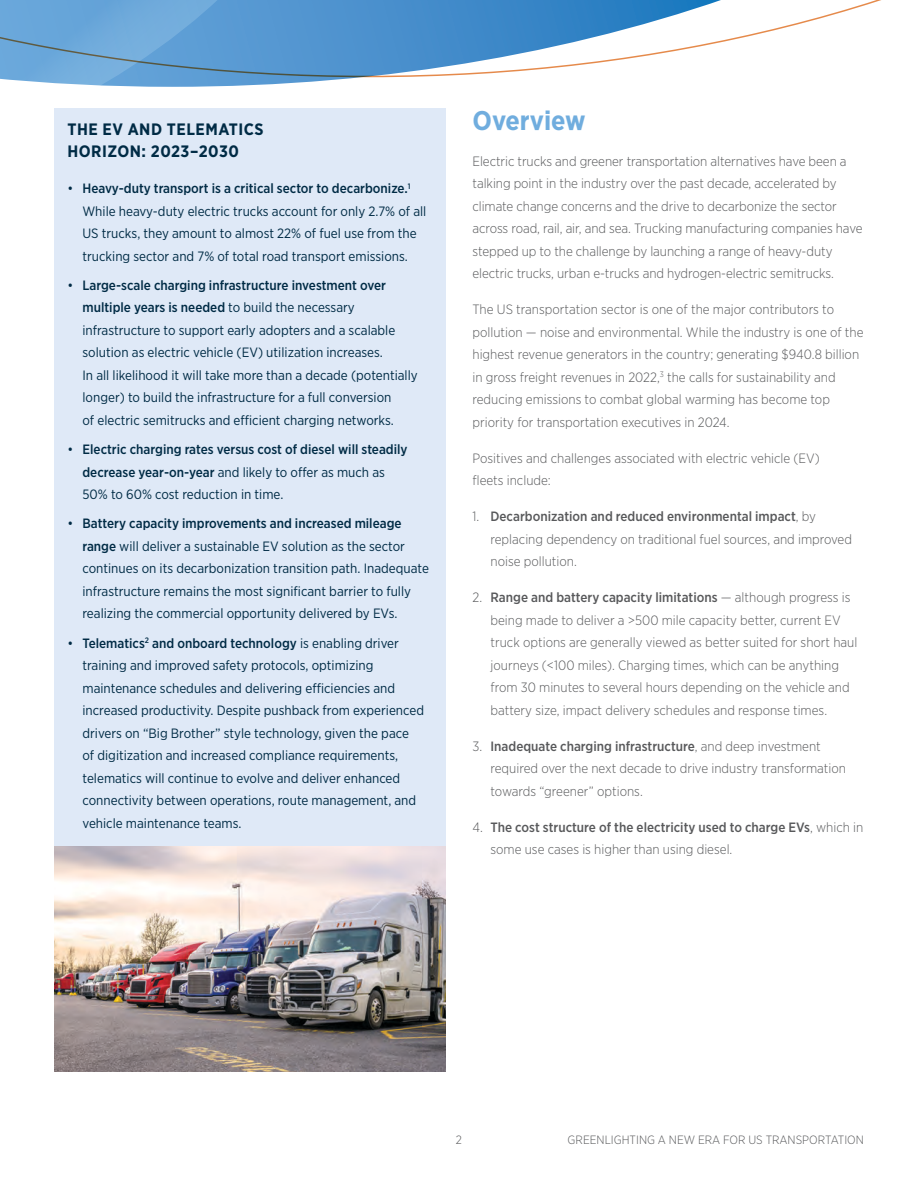
<style>
.page{position:relative;width:918px;height:1188px;background:#fff}
.page>*{position:absolute;margin:0;border:0;box-sizing:border-box;transform-origin:0 0}
.t1{font:700 27px "Gotham Narrow";color:#70adde}
.t2{font:700 16.5px/22.5px "Gotham Narrow";letter-spacing:.03em;color:#002b45}
.t3{font:300 13.5px/22.5px "Gotham Narrow";color:#58595b}
.t4{font:13.5px/22.5px "Gotham Narrow";color:#002b45}
.t5{font:500 13.5px/22.5px "Gotham Narrow";color:#002b45}
.t6{font:500 13.5px/22.5px "Gotham Narrow";color:#58595b}
.t7{font:300 12px "Gotham Narrow";color:#58595b}
.s1{font-weight:500}
.s2{font-weight:400}
.s3{font-weight:300}
</style>
<div class="page">
<svg style="left:0;top:77px;width:347px;height:10px"></svg>
<svg style="left:0;top:0;width:881px;height:77px"></svg>
<img style="left:54px;top:846px;width:392px;height:225px">
<div style="left:54px;top:108px;width:392px;height:738px;background:#dfe9f7"></div>
<p class="t2" style="left:68px;top:118px;width:198px">THE EV AND TELEMATICS<br>HORIZON: 2023–2030</p>
<p class="t4" style="left:83px;top:177px;width:345px;text-indent:-15px">• <span class="s1">Heavy-duty transport is a critical sector to decarbonize.</span><sup>1<br></sup>While heavy-duty electric trucks account for only 2.7% of all US trucks, they amount to almost 22% of fuel use from the trucking sector and 7% of total road transport emissions.</p>
<p class="t4" style="left:82px;top:274px;width:337px;text-indent:-15px">• <span class="s1">Large-scale charging infrastructure investment over multiple years is needed</span> to build the necessary infrastructure to support early adopters and a scalable solution as electric vehicle (EV) utilization increases.<br>In all likelihood it will take more than a decade (potentially longer) to build the infrastructure for a full conversion<br>of electric semitrucks and efficient charging networks.</p>
<p class="t5" style="left:82px;top:438px;width:327px;text-indent:-15px"><span class="s2">•</span> Electric charging rates versus cost of diesel will steadily decrease year-on-year <span class="s2">and likely to offer as much as<br>50% to 60% cost reduction in time.</span></p>
<p class="t4" style="left:82px;top:512px;width:348px;text-indent:-15px">• <span class="s1">Battery capacity improvements and increased mileage range</span> will deliver a sustainable EV solution as the sector continues on its decarbonization transition path. Inadequate infrastructure remains the most significant barrier to fully realizing the commercial opportunity delivered by EVs.</p>
<p class="t4" style="left:82px;top:631px;width:343px;text-indent:-15px">• <span class="s1">Telematics</span><sup>2</sup> <span class="s1">and onboard technology</span> is enabling driver training and improved safety protocols, optimizing maintenance schedules and delivering efficiencies and increased productivity. Despite pushback from experienced drivers on “Big Brother” style technology, given the pace of digitization and increased compliance requirements, telematics will continue to evolve and deliver enhanced connectivity between operations, route management, and vehicle maintenance teams.</p>
<h1 class="t1" style="left:472px;top:103px;width:115px">Overview</h1>
<p class="t3" style="left:472px;top:149px;width:392px">Electric trucks and greener transportation alternatives have been a talking point in the industry over the past decade, accelerated by climate change concerns and the drive to decarbonize the sector across road, rail, air, and sea. Trucking manufacturing companies have stepped up to the challenge by launching a range of heavy-duty electric trucks, urban e-trucks and hydrogen-electric semitrucks.</p>
<p class="t3" style="left:472px;top:298px;width:393px">The US transportation sector is one of the major contributors to pollution — noise and environmental. While the industry is one of the highest revenue generators in the country; generating $940.8 billion in gross freight revenues in 2022,<sup>3</sup> the calls for sustainability and reducing emissions to combat global warming has become top priority for transportation executives in 2024.</p>
<p class="t3" style="left:472px;top:446px;width:349px">Positives and challenges associated with electric vehicle (EV) fleets include:</p>
<p class="t3" style="left:490px;top:505px;width:363px;text-indent:-18px">1. <span class="s1">Decarbonization and reduced environmental impact</span>, by replacing dependency on traditional fuel sources, and improved noise pollution.</p>
<p class="t3" style="left:490px;top:586px;width:368px;text-indent:-18px">2. <span class="s1">Range and battery capacity limitations</span> — although progress is being made to deliver a &gt;500 mile capacity better, current EV truck options are generally viewed as better suited for short haul journeys (&lt;100 miles). Charging times, which can be anything from 30 minutes to several hours depending on the vehicle and battery size, impact delivery schedules and response times.</p>
<p class="t3" style="left:490px;top:734px;width:357px;text-indent:-18px">3. <span class="s1">Inadequate charging infrastructure</span>, and deep investment required over the next decade to drive industry transformation towards “greener” options.</p>
<p class="t6" style="left:490px;top:815px;width:374px;text-indent:-18px"><span class="s3">4.</span> The cost structure of the electricity used to charge EVs<span class="s3">, which in some use cases is higher than using diesel.</span></p>
<p class="t7" style="left:456px;top:1132px;width:8px">2</p>
<p class="t7" style="left:568px;top:1132px;width:298px">GREENLIGHTING A NEW ERA FOR US TRANSPORTATION</p>
</div>
